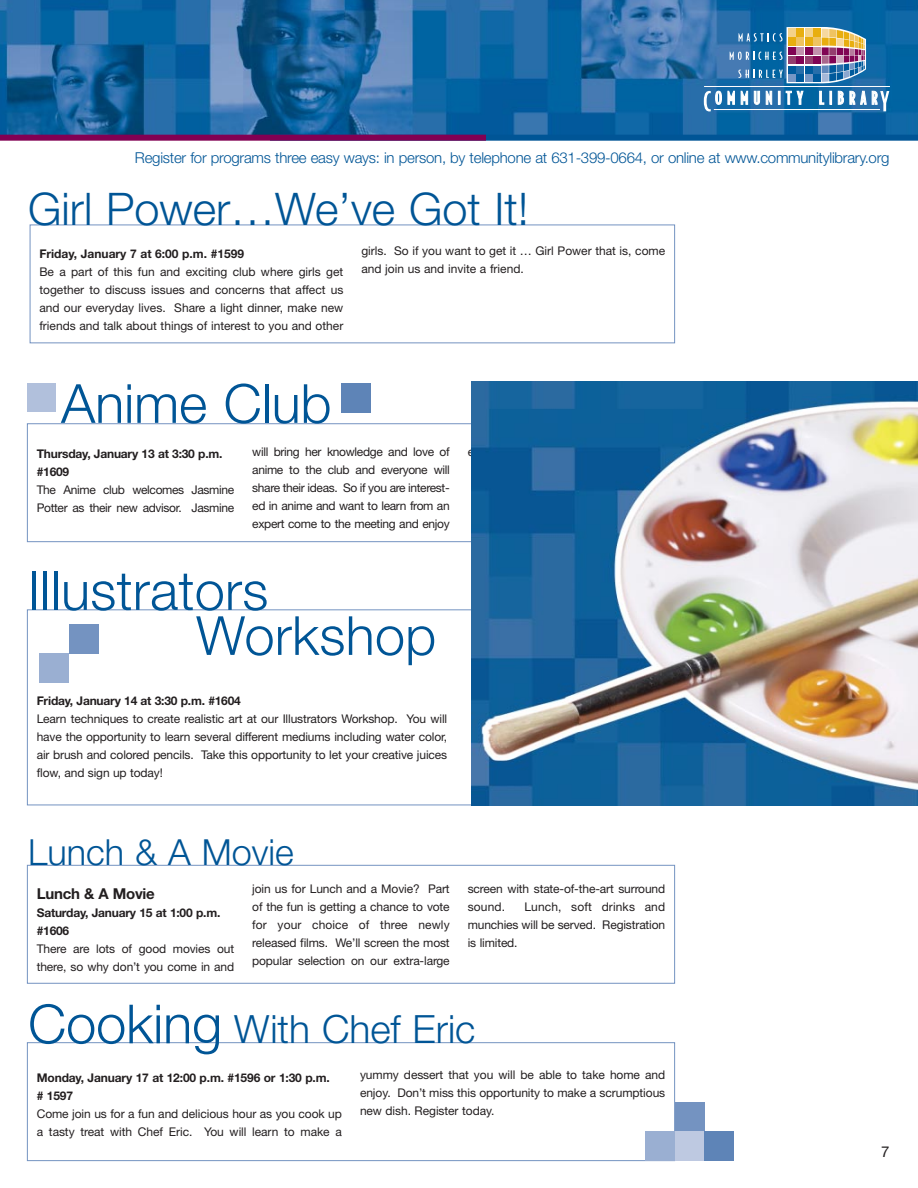
<style>
.page{position:relative;width:918px;height:1188px;background:#fff}
.page>*{position:absolute;margin:0;border:0;box-sizing:border-box;transform-origin:0 0}
.t1{font:300 54px/45px "Helvetica Neue";letter-spacing:.005em;color:#005596}
.t2{font:300 45px "Helvetica Neue";color:#005596}
.t3{font:300 39px "Helvetica Neue";color:#005596}
.t4{font:300 36px "Helvetica Neue";color:#005596}
.t5{font:300 15px "Helvetica Neue";letter-spacing:-.015em;color:#005596}
.t6{font:700 15px "Helvetica Neue";letter-spacing:-.015em;color:#231f20}
.t7{font:15px "Helvetica Neue";color:#231f20}
.t8{font:12px/18px "Helvetica Neue";letter-spacing:-.01em;color:#231f20;text-align:justify}
.t9{font:700 12px/18px "Helvetica Neue";letter-spacing:-.015em;color:#231f20}
.t10{font:12px/18px "Helvetica Neue";letter-spacing:-.03em;color:#231f20}
.s1{font-size:54px}
</style>
<div class="page">
<img style="left:0;top:0;width:918px;height:135px">
<svg style="left:730px;top:27px;width:136px;height:56px;background:#6f869e"></svg>
<hr style="left:714px;top:109px;width:166px;height:1px;background:#fff">
<hr style="left:704px;top:86px;width:186px;height:1px;background:#fff">
<svg style="left:704px;top:91px;width:18px;height:20px"></svg>
<svg style="left:728px;top:91px;width:7px;height:14px"></svg>
<svg style="left:741px;top:91px;width:7px;height:14px"></svg>
<svg style="left:754px;top:91px;width:6px;height:14px"></svg>
<svg style="left:766px;top:91px;width:6px;height:14px"></svg>
<svg style="left:778px;top:91px;width:2px;height:14px"></svg>
<svg style="left:786px;top:91px;width:17px;height:14px"></svg>
<svg style="left:819px;top:91px;width:5px;height:14px"></svg>
<svg style="left:830px;top:91px;width:2px;height:14px"></svg>
<svg style="left:838px;top:91px;width:51px;height:20px"></svg>
<div style="left:270px;top:135px;width:648px;height:6px;background:#005596"></div>
<div style="left:0;top:135px;width:486px;height:6px;background:#820053"></div>
<div style="left:27px;top:865px;width:648px;height:119px;border:1px solid #7493c1"></div>
<div style="left:27px;top:609px;width:523px;height:196px;border:1px solid #7493c1"></div>
<div style="left:30px;top:225px;width:645px;height:118px;border:1px solid #7493c1"></div>
<div style="left:69px;top:624px;width:29px;height:30px;background:#7493c1"></div>
<div style="left:39px;top:653px;width:29px;height:30px;background:#9aafd2"></div>
<div style="left:27px;top:1042px;width:648px;height:119px;border:1px solid #7493c1"></div>
<div style="left:27px;top:383px;width:29px;height:29px;background:#b1c0dc"></div>
<div style="left:27px;top:423px;width:648px;height:119px;border:1px solid #7493c1"></div>
<img style="left:471px;top:381px;width:447px;height:424px">
<div style="left:675px;top:1102px;width:30px;height:30px;background:#7493c1"></div>
<div style="left:674px;top:1131px;width:59px;height:30px;background:#bec9e1"></div>
<div style="left:645px;top:1131px;width:30px;height:30px;background:#9aafd2"></div>
<div style="left:704px;top:1131px;width:30px;height:30px;background:#5e84b7"></div>
<div style="left:341px;top:383px;width:30px;height:30px;background:#5e84b7"></div>
<p class="t5" style="left:135px;top:152px;width:756px">Register for programs three easy ways: in person, by telephone at 631-399-0664, or online at www.communitylibrary.org</p>
<h2 class="t2" style="left:28px;top:193px;width:502px">Girl Power…We’ve Got It!</h2>
<p class="t9" style="left:39px;top:245px;width:206px">Friday, January 7 at 6:00 p.m. #1599</p>
<p class="t8" style="left:39px;top:264px;width:305px">Be a part of this fun and exciting club where girls get together to discuss issues and concerns that affect us and our everyday lives. Share a light dinner, make new friends and talk about things of interest to you and other</p>
<p class="t8" style="left:361px;top:243px;width:305px">girls. So if you want to get it … Girl Power that is, come and join us and invite a friend.</p>
<h1 class="t1" style="left:61px;top:386px;width:272px">Anime Club</h1>
<p class="t9" style="left:37px;top:446px;width:187px">Thursday, January 13 at 3:30 p.m. #1609</p>
<p class="t10" style="left:37px;top:482px;width:199px">The Anime club welcomes Jasmine<br>Potter as their new advisor. Jasmine</p>
<p class="t8" style="left:252px;top:443px;width:199px">will bring her knowledge and love of anime to the club and everyone will share their ideas. So if you are interest&shy;ed in anime and want to learn from an expert come to the meeting and enjoy</p>
<h1 class="t1" style="left:196px;top:573px;width:242px;text-indent:-168px">Illustrators<br>Workshop</h1>
<p class="t9" style="left:37px;top:692px;width:206px">Friday, January 14 at 3:30 p.m. #1604</p>
<p class="t8" style="left:37px;top:710px;width:412px">Learn techniques to create realistic art at our Illustrators Workshop. You will have the opportunity to learn several different mediums including water color, air brush and colored pencils. Take this opportunity to let your creative juices flow, and sign up today!</p>
<h3 class="t4" style="left:28px;top:840px;width:267px">Lunch &amp; A Movie</h3>
<p class="t6" style="left:37px;top:888px;width:120px">Lunch &amp; A Movie</p>
<p class="t9" style="left:37px;top:905px;width:185px">Saturday, January 15 at 1:00 p.m. #1606</p>
<p class="t8" style="left:37px;top:941px;width:199px">There are lots of good movies out there, so why don’t you come in and</p>
<p class="t8" style="left:252px;top:881px;width:199px">join us for Lunch and a Movie? Part of the fun is getting a chance to vote for your choice of three newly released films. We’ll screen the most popular selection on our extra-large</p>
<p class="t8" style="left:468px;top:881px;width:199px">screen with state-of-the-art surround sound.</p>
<p class="t8" style="left:468px;top:899px;width:199px;text-indent:57px">Lunch, soft drinks and munchies will be served. Registration is limited.</p>
<h3 class="t3" style="left:28px;top:1015px;width:449px"><span class="s1">Cooking</span> With Chef Eric</h3>
<p class="t9" style="left:37px;top:1070px;width:295px">Monday, January 17 at 12:00 p.m. #1596 or 1:30 p.m. # 1597</p>
<p class="t8" style="left:37px;top:1106px;width:307px">Come join us for a fun and delicious hour as you cook up a tasty treat with Chef Eric. You will learn to make a</p>
<p class="t8" style="left:360px;top:1067px;width:307px">yummy dessert that you will be able to take home and enjoy. Don’t miss this opportunity to make a scrumptious new dish. Register today.</p>
<p class="t7" style="left:881px;top:1146px;width:10px">7</p>
</div>
